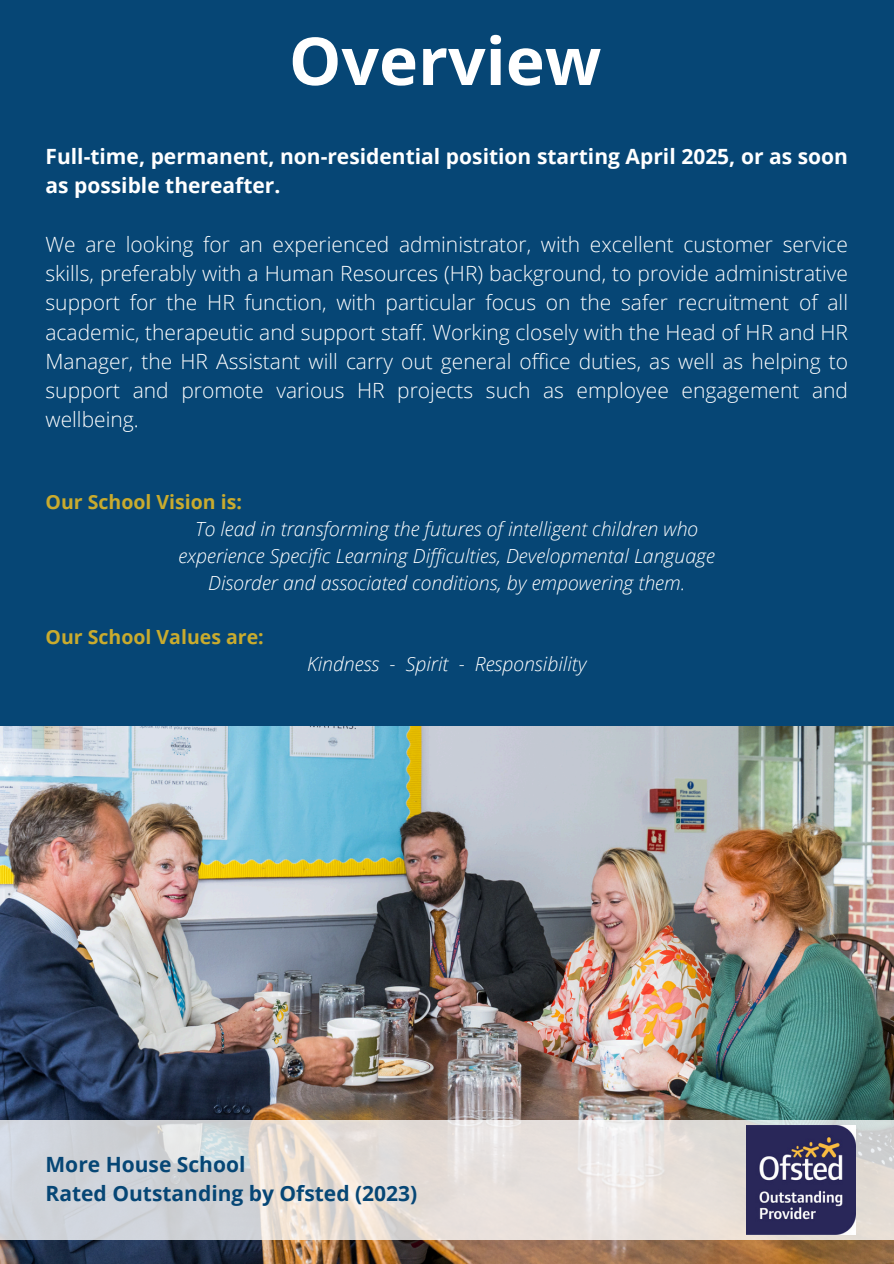
<style>
.page{position:relative;width:894px;height:1264px;background:#fff}
.page>*{position:absolute;margin:0;border:0;box-sizing:border-box;transform-origin:0 0}
.t1{font:700 66px "Open Sans";color:#fff}
.t2{font:300 21px/29.2px "Open Sans";color:#fff;text-align:justify}
.t3{font:700 21px/29.2px "Open Sans";color:#fff}
.t4{font:700 21px/29.2px "Open Sans";color:#064675}
.t5{font:italic 300 19.5px "Open Sans";color:#fff}
.t6{font:700 19.5px "Open Sans";color:#c9ab2e}
</style>
<div class="page">
<div style="left:0;top:0;width:893px;height:1263px;background:#064675"></div>
<img style="left:0;top:726px;width:893px;height:536px">
<svg style="left:0;top:1120px;width:893px;height:119px;background:#dfdcda"></svg>
<img style="left:746px;top:1125px;width:109px;height:109px">
<p class="t1" style="left:289px;top:14px;width:314px">Overview</p>
<h1 class="t3" style="left:45px;top:141px;width:803px">Full-time, permanent, non-residential position starting April 2025, or as soon as possible thereafter.</h1>
<h2 class="t2" style="left:45px;top:229px;width:803px">We are looking for an experienced administrator, with excellent customer service skills, preferably with a Human Resources (HR) background, to provide administrative support for the HR function, with particular focus on the safer recruitment of all academic, therapeutic and support staff. Working closely with the Head of HR and HR Manager, the HR Assistant will carry out general office duties, as well as helping to support and promote various HR projects such as employee engagement and wellbeing.</h2>
<p class="t6" style="left:45px;top:487px;width:198px">Our School Vision is:</p>
<p class="t5" style="left:195px;top:514px;width:504px">To lead in transforming the futures of intelligent children who</p>
<p class="t5" style="left:178px;top:541px;width:537px">experience Specific Learning Difficulties, Developmental Language</p>
<p class="t5" style="left:208px;top:568px;width:478px">Disorder and associated conditions, by empowering them.</p>
<p class="t6" style="left:45px;top:622px;width:220px">Our School Values are:</p>
<p class="t5" style="left:307px;top:649px;width:281px">Kindness - Spirit - Responsibility</p>
<p class="t4" style="left:45px;top:1149px;width:373px">More House School<br>Rated Outstanding by Ofsted (2023)</p>
</div>
